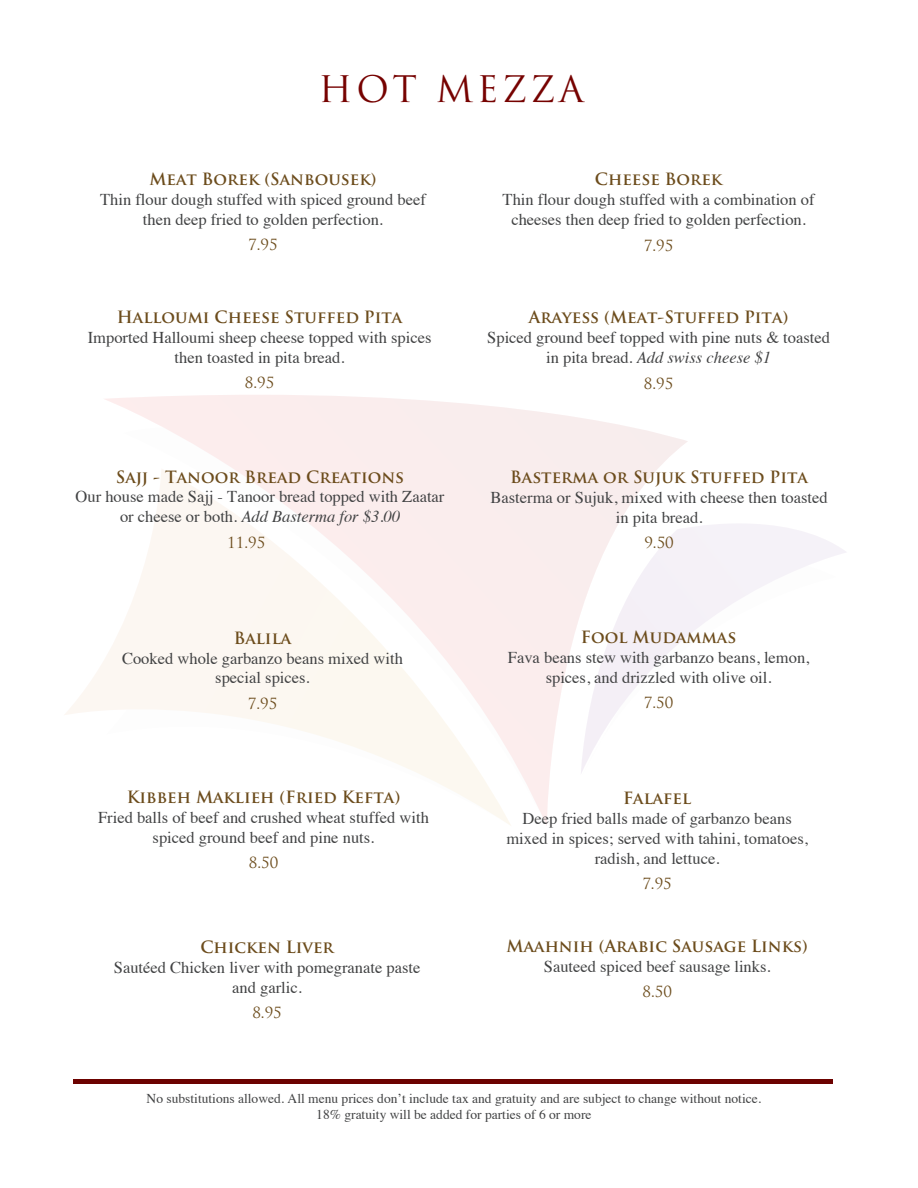
<style>
.page{position:relative;width:918px;height:1188px;background:#fff}
.page>*{position:absolute;margin:0;border:0;box-sizing:border-box;transform-origin:0 0}
.t1{font:35.7px "Trajan Pro";letter-spacing:.1em;color:#760200}
.t2{font:16.5px/19.8px "Times";color:#414243;text-align:center}
.t3{font:15px "Trajan Pro";color:#6c4c1c}
.t4{font:13.5px/16.2px "Times";color:#414243;text-align:center}
.s1{font-family:"Trajan Pro";font-weight:700;color:#6c4c1c}
.s2{font-style:italic}
</style>
<div class="page">
<svg style="left:65px;top:663px;width:38px;height:52px"></svg>
<svg style="left:103px;top:395px;width:585px;height:430px"></svg>
<svg style="left:581px;top:523px;width:265px;height:252px"></svg>
<hr style="left:73px;top:1080px;width:759px;height:4px;background:#6c0200">
<p class="t1" style="left:319px;top:67px;width:267px">HOT MEZZA</p>
<p class="t2" style="left:100px;top:168px;width:327px"><span class="s1">Meat Borek (Sanbousek)<br></span>Thin flour dough stuffed with spiced ground beef then deep fried to golden perfection.</p>
<p class="t3" style="left:248px;top:235px;width:31px">7.95</p>
<p class="t2" style="left:88px;top:306px;width:345px"><span class="s1">Halloumi Cheese Stuffed Pita<br></span>Imported Halloumi sheep cheese topped with spices then toasted in pita bread.</p>
<p class="t3" style="left:245px;top:373px;width:31px">8.95</p>
<p class="t2" style="left:76px;top:466px;width:370px"><span class="s1">Sajj - Tanoor Bread Creations<br></span>Our house made Sajj - Tanoor bread topped with Zaatar or cheese or both. <span class="s2">Add Basterma for $3.00</span></p>
<p class="t3" style="left:227px;top:533px;width:40px">11.95</p>
<p class="t2" style="left:122px;top:627px;width:282px"><span class="s1">Balila<br></span>Cooked whole garbanzo beans mixed with special spices.</p>
<p class="t3" style="left:248px;top:694px;width:31px">7.95</p>
<p class="t2" style="left:98px;top:786px;width:332px"><span class="s1">Kibbeh Maklieh (Fried Kefta)<br></span>Fried balls of beef and crushed wheat stuffed with spiced ground beef and pine nuts.</p>
<p class="t3" style="left:249px;top:853px;width:31px">8.50</p>
<p class="t2" style="left:114px;top:936px;width:308px"><span class="s1">Chicken Liver<br></span>Sautéed Chicken liver with pomegranate paste and garlic.</p>
<p class="t3" style="left:252px;top:1003px;width:31px">8.95</p>
<p class="t2" style="left:503px;top:169px;width:314px"><span class="s1">Cheese Borek<br></span>Thin flour dough stuffed with a combination of cheeses then deep fried to golden perfection.</p>
<p class="t3" style="left:644px;top:236px;width:31px">7.95</p>
<p class="t2" style="left:487px;top:307px;width:344px"><span class="s1">Arayess (Meat-Stuffed Pita)<br></span>Spiced ground beef topped with pine nuts &amp; toasted in pita bread. <span class="s2">Add swiss cheese $1</span></p>
<p class="t3" style="left:644px;top:374px;width:31px">8.95</p>
<p class="t2" style="left:491px;top:466px;width:339px"><span class="s1">Basterma or Sujuk Stuffed Pita<br></span>Basterma or Sujuk, mixed with cheese then toasted in pita bread.</p>
<p class="t3" style="left:644px;top:533px;width:31px">9.50</p>
<p class="t2" style="left:508px;top:626px;width:303px"><span class="s1">Fool Mudammas<br></span>Fava beans stew with garbanzo beans, lemon, spices, and drizzled with olive oil.</p>
<p class="t3" style="left:644px;top:693px;width:31px">7.50</p>
<p class="t2" style="left:506px;top:788px;width:303px"><span class="s1">Falafel<br></span>Deep fried balls made of garbanzo beans mixed in spices; served with tahini, tomatoes, radish, and lettuce.</p>
<p class="t3" style="left:642px;top:874px;width:31px">7.95</p>
<p class="t2" style="left:507px;top:935px;width:303px"><span class="s1">Maahnih (Arabic Sausage Links)<br></span>Sauteed spiced beef sausage links.</p>
<p class="t3" style="left:643px;top:982px;width:31px">8.50</p>
<p class="t4" style="left:147px;top:1089px;width:616px">No substitutions allowed. All menu prices don’t include tax and gratuity and are subject to change without notice.<br>18% gratuity will be added for parties of 6 or more</p>
</div>
